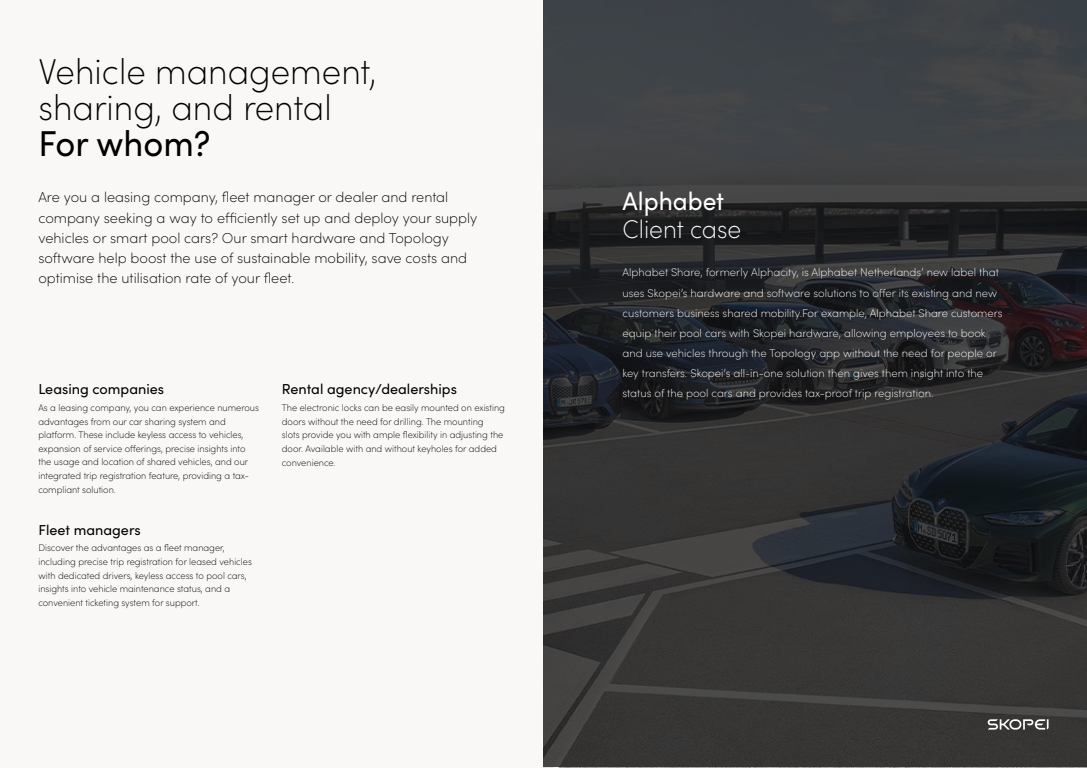
<style>
.page{position:relative;width:1087px;height:768px;background:#fff}
.page>*{position:absolute;margin:0;border:0;box-sizing:border-box;transform-origin:0 0}
.t1{font:200 36px/36px "Sofia Pro";color:#000;scale:.96 1}
.t2{font:36px "Sofia Pro";color:#000;scale:.96 1}
.t3{font:200 25.6px "Sofia Pro";color:#fff;scale:.96 1}
.t4{font:25.6px "Sofia Pro";color:#fff;scale:.96 1}
.t5{font:200 14.4px/20.2px "Sofia Pro";color:#000}
.t6{font:14.4px "Sofia Pro";color:#000}
.t7{font:200 11.2px/20.2px "Sofia Pro";color:#fff}
.t8{font:200 9.6px/13.6px "Sofia Pro";color:#000;scale:.96 1}
</style>
<div class="page">
<div style="left:0;top:0;width:543px;height:768px;background:#f9f8f6"></div>
<svg style="left:543px;top:0;width:543px;height:766px;background:#313234"></svg>
<svg style="left:987px;top:719px;width:61px;height:11px"></svg>
<h1 class="t1" style="left:38px;top:51px;width:354px">Vehicle management, sharing, and rental</h1>
<h1 class="t2" style="left:38px;top:117px;width:181px">For whom?</h1>
<p class="t5" style="left:38px;top:186px;width:440px">Are you a leasing company, fleet manager or dealer and rental company seeking a way to efficiently set up and deploy your supply vehicles or smart pool cars? Our smart hardware and Topology software help boost the use of sustainable mobility, save costs and optimise the utilisation rate of your fleet.</p>
<h3 class="t6" style="left:38px;top:379px;width:127px">Leasing companies</h3>
<p class="t8" style="left:38px;top:400px;width:231px">As a leasing company, you can experience numerous advantages from our car sharing system and platform. These include keyless access to vehicles, expansion of service offerings, precise insights into the usage and location of shared vehicles, and our integrated trip registration feature, providing a tax&shy;compliant solution.</p>
<h3 class="t6" style="left:38px;top:519px;width:104px">Fleet managers</h3>
<p class="t8" style="left:38px;top:541px;width:224px">Discover the advantages as a fleet manager, including precise trip registration for leased vehicles with dedicated drivers, keyless access to pool cars, insights into vehicle maintenance status, and a convenient ticketing system for support.</p>
<h3 class="t6" style="left:282px;top:379px;width:177px">Rental agency/dealerships</h3>
<p class="t8" style="left:282px;top:400px;width:234px">The electronic locks can be easily mounted on existing doors without the need for drilling. The mounting<br>slots provide you with ample flexibility in adjusting the door. Available with and without keyholes for added convenience.</p>
<h2 class="t4" style="left:622px;top:182px;width:107px">Alphabet</h2>
<h2 class="t3" style="left:622px;top:211px;width:125px">Client case</h2>
<p class="t7" style="left:622px;top:262px;width:381px">Alphabet Share, formerly Alphacity, is Alphabet Netherlands’ new label that uses Skopei’s hardware and software solutions to offer its existing and new customers business shared mobility.For example, Alphabet Share customers equip their pool cars with Skopei hardware, allowing employees to book and use vehicles through the Topology app without the need for people or key transfers. Skopei’s all-in-one solution then gives them insight into the status of the pool cars and provides tax-proof trip registration.</p>
</div>
